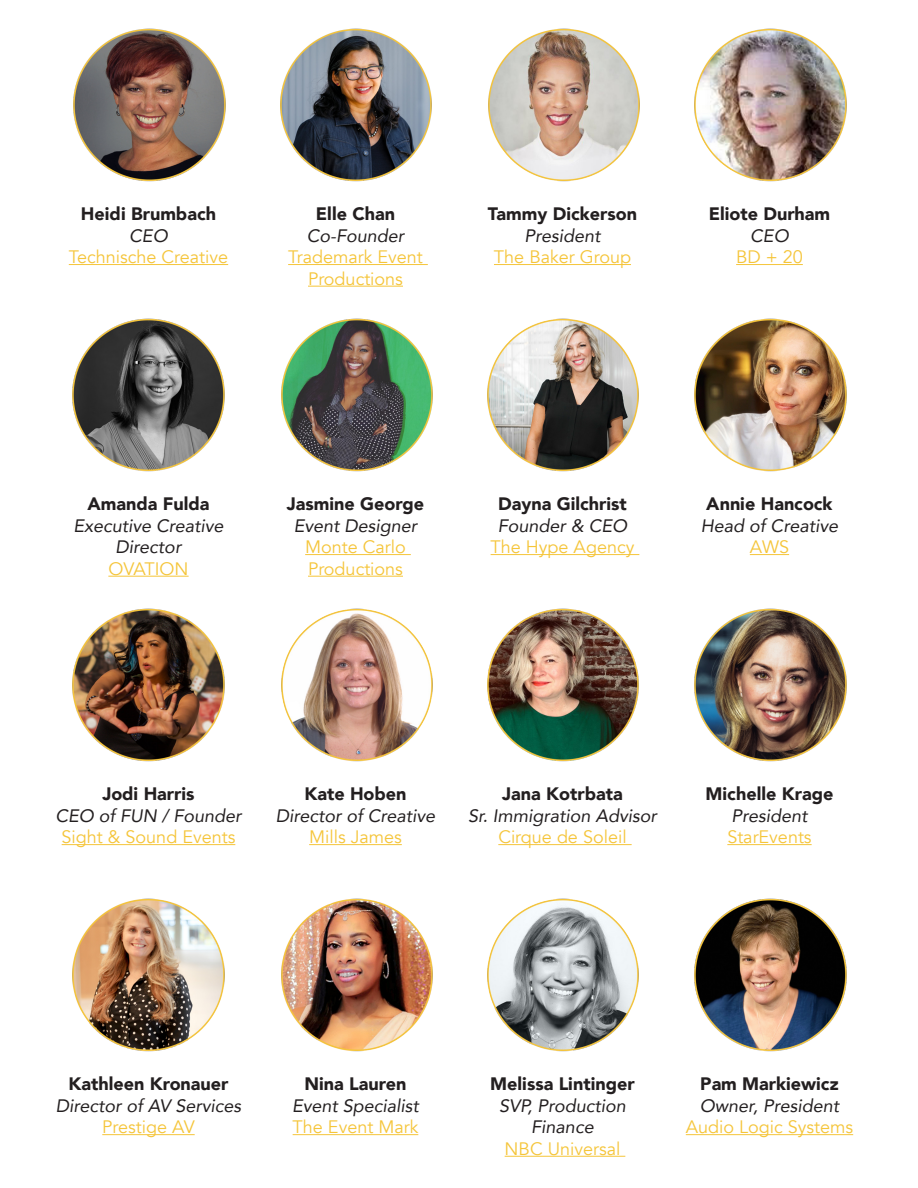
<style>
.page{position:relative;width:918px;height:1188px;background:#fff}
.page>*{position:absolute;margin:0;border:0;box-sizing:border-box;transform-origin:0 0}
.t1{font:italic 18px/21.6px "Avenir";color:#231f20;text-align:center}
.t2{font:18px/21.6px "Avenir";color:#f5c53a;text-align:center}
.t3{font:900 18px "Avenir";color:#231f20}
</style>
<div class="page">
<hr style="left:69px;top:264px;width:159px;height:1px;background:#f5c53a">
<hr style="left:288px;top:264px;width:140px;height:1px;background:#f5c53a">
<hr style="left:308px;top:286px;width:95px;height:1px;background:#f5c53a">
<hr style="left:494px;top:264px;width:137px;height:1px;background:#f5c53a">
<hr style="left:736px;top:264px;width:67px;height:1px;background:#f5c53a">
<img style="left:280px;top:28px;width:152px;height:154px">
<img style="left:488px;top:28px;width:152px;height:154px">
<img style="left:694px;top:28px;width:153px;height:154px">
<img style="left:73px;top:28px;width:153px;height:154px">
<hr style="left:108px;top:576px;width:81px;height:1px;background:#f5c53a">
<hr style="left:305px;top:554px;width:106px;height:1px;background:#f5c53a">
<hr style="left:308px;top:576px;width:95px;height:1px;background:#f5c53a">
<hr style="left:491px;top:554px;width:148px;height:1px;background:#f5c53a">
<hr style="left:750px;top:554px;width:39px;height:1px;background:#f5c53a">
<img style="left:72px;top:318px;width:153px;height:154px">
<img style="left:281px;top:318px;width:152px;height:154px">
<img style="left:487px;top:318px;width:152px;height:154px">
<hr style="left:62px;top:844px;width:173px;height:1px;background:#f5c53a">
<hr style="left:309px;top:844px;width:93px;height:1px;background:#f5c53a">
<hr style="left:498px;top:844px;width:134px;height:1px;background:#f5c53a">
<hr style="left:727px;top:844px;width:85px;height:1px;background:#f5c53a">
<img style="left:72px;top:608px;width:153px;height:154px">
<img style="left:281px;top:608px;width:152px;height:154px">
<img style="left:487px;top:608px;width:152px;height:154px">
<img style="left:694px;top:318px;width:153px;height:154px">
<hr style="left:102px;top:1134px;width:93px;height:1px;background:#f5c53a">
<hr style="left:293px;top:1134px;width:125px;height:1px;background:#f5c53a">
<hr style="left:505px;top:1156px;width:120px;height:1px;background:#f5c53a">
<hr style="left:686px;top:1134px;width:167px;height:1px;background:#f5c53a">
<img style="left:72px;top:898px;width:153px;height:154px">
<img style="left:281px;top:898px;width:152px;height:154px">
<img style="left:487px;top:898px;width:152px;height:154px">
<img style="left:694px;top:608px;width:153px;height:154px">
<img style="left:694px;top:898px;width:153px;height:154px">
<p class="t3" style="left:81px;top:198px;width:137px">Heidi Brumbach</p>
<p class="t1" style="left:129px;top:224px;width:40px">CEO</p>
<p class="t2" style="left:69px;top:247px;width:161px">Technische Creative</p>
<p class="t3" style="left:316px;top:198px;width:81px">Elle Chan</p>
<p class="t1" style="left:307px;top:224px;width:99px">Co-Founder</p>
<p class="t2" style="left:288px;top:247px;width:136px">Trademark Event<br>Productions</p>
<p class="t3" style="left:488px;top:198px;width:151px">Tammy Dickerson</p>
<p class="t1" style="left:524px;top:224px;width:78px">President</p>
<p class="t2" style="left:494px;top:247px;width:139px">The Baker Group</p>
<p class="t3" style="left:709px;top:198px;width:123px">Eliote Durham</p>
<p class="t1" style="left:750px;top:224px;width:40px">CEO</p>
<p class="t2" style="left:736px;top:247px;width:68px">BD + 20</p>
<p class="t3" style="left:87px;top:488px;width:124px">Amanda Fulda</p>
<p class="t1" style="left:73px;top:514px;width:152px">Executive Creative<br>Director</p>
<p class="t2" style="left:108px;top:558px;width:82px">OVATION</p>
<p class="t3" style="left:287px;top:488px;width:139px">Jasmine George</p>
<p class="t1" style="left:294px;top:514px;width:125px">Event Designer</p>
<p class="t2" style="left:305px;top:537px;width:102px;text-align:left">Monte Carlo<br>Productions</p>
<p class="t3" style="left:498px;top:488px;width:130px">Dayna Gilchrist</p>
<p class="t1" style="left:498px;top:514px;width:131px">Founder &amp; CEO</p>
<p class="t2" style="left:491px;top:537px;width:145px">The Hype Agency</p>
<p class="t3" style="left:706px;top:488px;width:128px">Annie Hancock</p>
<p class="t1" style="left:701px;top:514px;width:139px">Head of Creative</p>
<p class="t2" style="left:750px;top:537px;width:41px">AWS</p>
<p class="t3" style="left:102px;top:778px;width:94px">Jodi Harris</p>
<p class="t1" style="left:55px;top:804px;width:188px">CEO of FUN / Founder</p>
<p class="t2" style="left:62px;top:827px;width:175px">Sight &amp; Sound Events</p>
<p class="t3" style="left:304px;top:778px;width:104px">Kate Hoben</p>
<p class="t1" style="left:276px;top:804px;width:161px">Director of Creative</p>
<p class="t2" style="left:309px;top:827px;width:94px">Mills James</p>
<p class="t3" style="left:502px;top:778px;width:122px">Jana Kotrbata</p>
<p class="t1" style="left:468px;top:804px;width:190px">Sr. Immigration Advisor</p>
<p class="t2" style="left:498px;top:827px;width:130px">Cirque de Soleil</p>
<p class="t3" style="left:706px;top:778px;width:129px">Michelle Krage</p>
<p class="t1" style="left:731px;top:804px;width:78px">President</p>
<p class="t2" style="left:727px;top:827px;width:86px">StarEvents</p>
<p class="t3" style="left:68px;top:1068px;width:162px">Kathleen Kronauer</p>
<p class="t1" style="left:56px;top:1095px;width:187px">Director of AV Services</p>
<p class="t2" style="left:102px;top:1117px;width:94px">Prestige AV</p>
<p class="t3" style="left:304px;top:1068px;width:104px">Nina Lauren</p>
<p class="t1" style="left:292px;top:1095px;width:128px">Event Specialist</p>
<p class="t2" style="left:293px;top:1117px;width:127px">The Event Mark</p>
<p class="t3" style="left:490px;top:1068px;width:146px">Melissa Lintinger</p>
<p class="t1" style="left:499px;top:1095px;width:128px">SVP, Production<br>Finance</p>
<p class="t2" style="left:505px;top:1138px;width:117px">NBC Universal</p>
<p class="t3" style="left:700px;top:1068px;width:140px">Pam Markiewicz</p>
<p class="t1" style="left:700px;top:1095px;width:141px">Owner, President</p>
<p class="t2" style="left:686px;top:1117px;width:169px">Audio Logic Systems</p>
</div>
